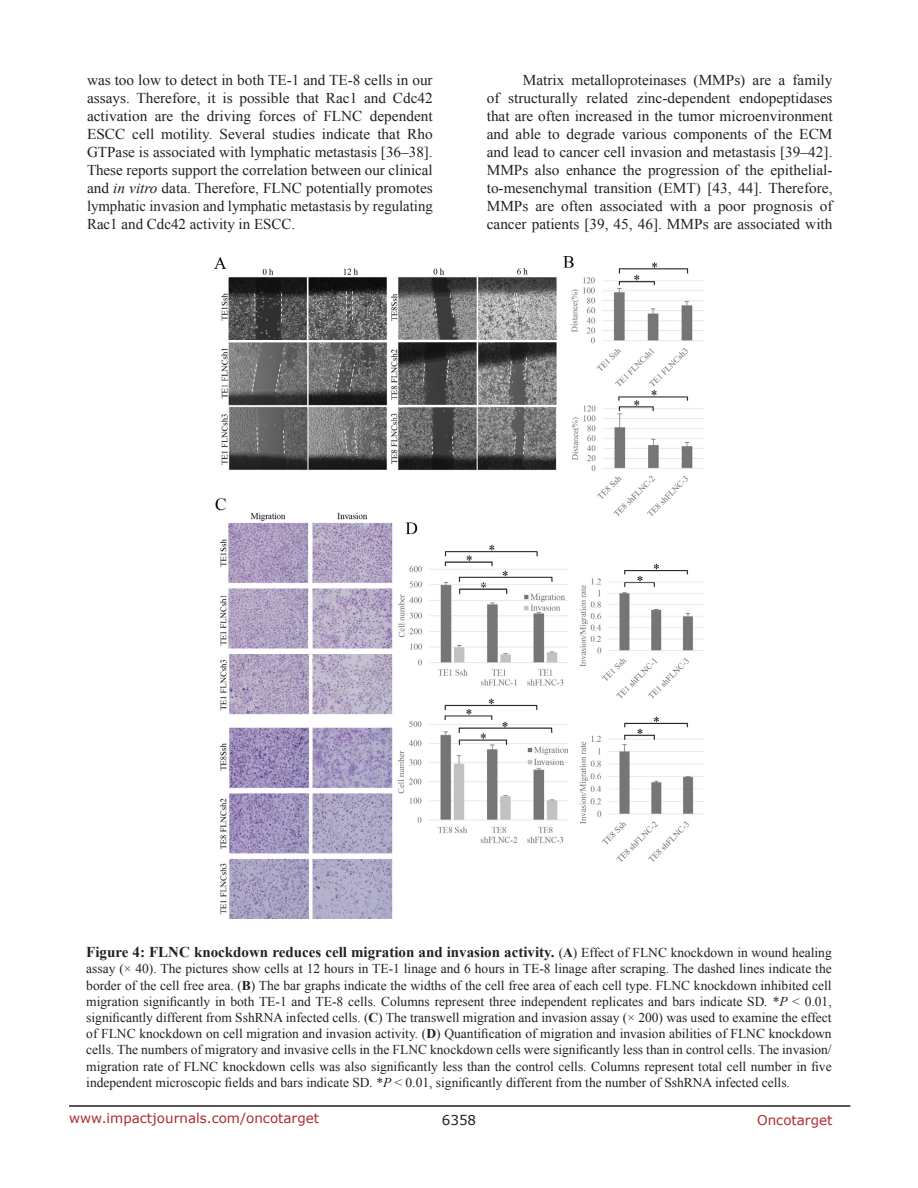
<style>
.page{position:relative;width:918px;height:1188px;background:#fff}
.page>*{position:absolute;margin:0;border:0;box-sizing:border-box;transform-origin:0 0}
.BodyText{font:15px/18px "Times New Roman";color:#231f20;text-align:justify}
.FigureText{font:700 15px "Times New Roman";color:#231f20}
.FigureText-2{font:13.5px/16.2px "Times New Roman";color:#231f20;text-align:justify}
.t1{font:13.5px "Verdana";color:#ac2b31}
.t2{font:13.5px "Verdana";color:#231f20}
.s1{font-style:italic}
.s2{font-weight:400;font-size:13.5px}
.s3{font-size:13.5px}
.s4{font-weight:700}
</style>
<div class="page">
<hr style="left:69px;top:1105px;width:781px;height:2px;background:#231f20">
<img style="left:214px;top:257px;width:490px;height:661px">
<p class="BodyText" style="left:87px;top:71px;width:347px">was too low to detect in both TE-1 and TE-8 cells in our assays. Therefore, it is possible that Rac1 and Cdc42 activation are the driving forces of FLNC dependent ESCC cell motility. Several studies indicate that Rho GTPase is associated with lymphatic metastasis [36–38].<br>These reports support the correlation between our clinical and <span class="s1">in vitro</span> data. Therefore, FLNC potentially promotes lymphatic invasion and lymphatic metastasis by regulating Rac1 and Cdc42 activity in ESCC.</p>
<p class="BodyText" style="left:487px;top:71px;width:347px;text-indent:36px">Matrix metalloproteinases (MMPs) are a family of structurally related zinc-dependent endopeptidases that are often increased in the tumor microenvironment and able to degrade various components of the ECM and lead to cancer cell invasion and metastasis [39–42].<br>MMPs also enhance the progression of the epithelial&shy;to-mesenchymal transition (EMT) [43, 44]. Therefore, MMPs are often associated with a poor prognosis of cancer patients [39, 45, 46]. MMPs are associated with</p>
<p class="FigureText" style="left:86px;top:942px;width:747px">Figure 4: FLNC knockdown reduces cell migration and invasion activity. <span class="s2">(</span><span class="s3">A</span><span class="s2">) Effect of FLNC knockdown in wound healing</span></p>
<p class="FigureText-2" style="left:86px;top:961px;width:747px">assay (× 40). The pictures show cells at 12 hours in TE-1 linage and 6 hours in TE-8 linage after scraping. The dashed lines indicate the border of the cell free area. (<span class="s4">B</span>) The bar graphs indicate the widths of the cell free area of each cell type. FLNC knockdown inhibited cell migration significantly in both TE-1 and TE-8 cells. Columns represent three independent replicates and bars indicate SD<span class="s1">.</span> *<span class="s1">P</span> &lt; 0.01, significantly different from SshRNA infected cells. (<span class="s4">C</span>) The transwell migration and invasion assay (× 200) was used to examine the effect of FLNC knockdown on cell migration and invasion activity. (<span class="s4">D</span>) Quantification of migration and invasion abilities of FLNC knockdown cells. The numbers of migratory and invasive cells in the FLNC knockdown cells were significantly less than in control cells. The invasion/ migration rate of FLNC knockdown cells was also significantly less than the control cells. Columns represent total cell number in five independent microscopic fields and bars indicate SD<span class="s1">.</span> *<span class="s1">P</span> &lt; 0.01, significantly different from the number of SshRNA infected cells.</p>
<p class="t1" style="left:69px;top:1109px;width:252px">www.impactjournals.com/oncotarget</p>
<p class="t2" style="left:442px;top:1111px;width:36px">6358</p>
<p class="t1" style="left:757px;top:1111px;width:77px">Oncotarget</p>
</div>
